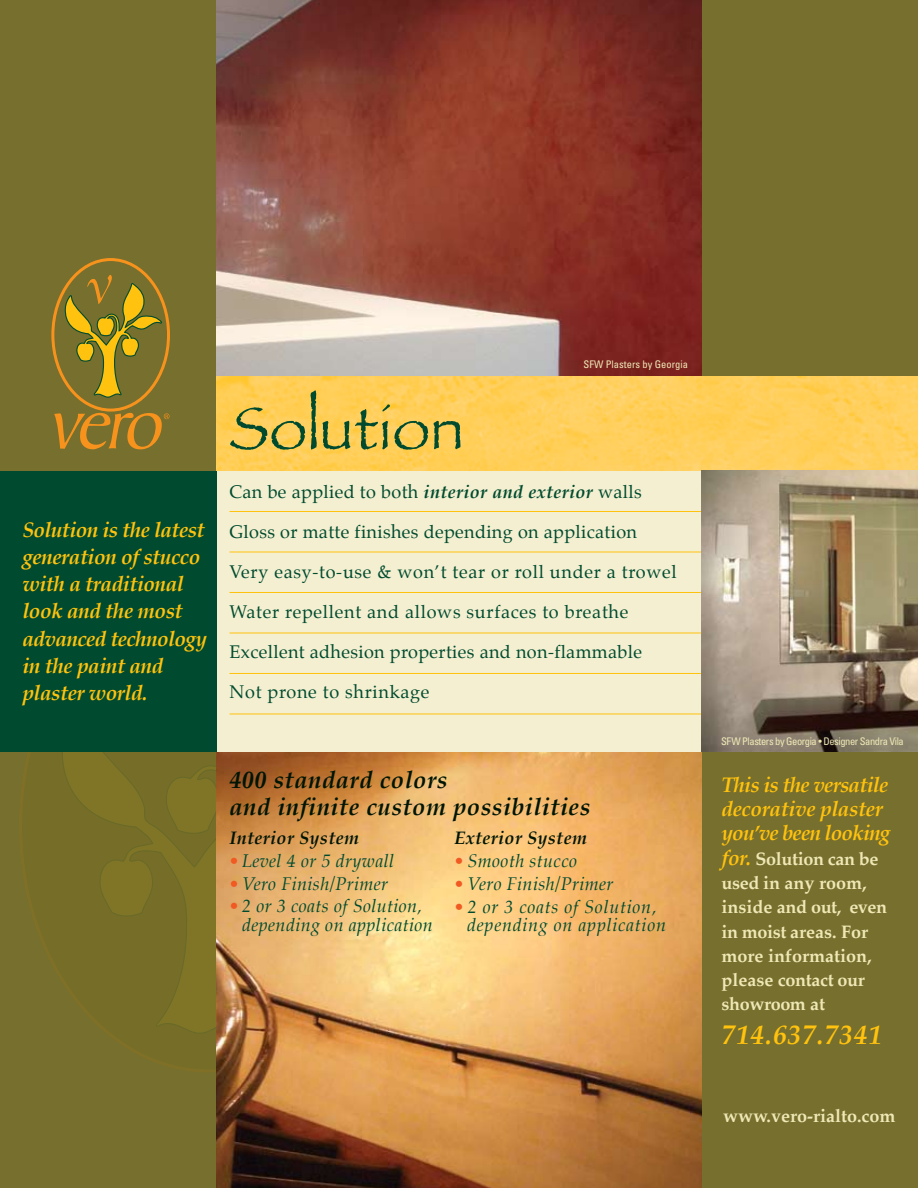
<style>
.page{position:relative;width:918px;height:1188px;background:#766f2d}
.page>*{position:absolute;margin:0;border:0;box-sizing:border-box;transform-origin:0 0}
.t1{font:61.8px "Papyrus";color:#004b2f}
.t2{font:italic 700 27px "Palatino";letter-spacing:.04em;color:#ffc20e}
.t3{font:italic 700 24px/27.3px "Palatino";letter-spacing:.02em;color:#001504}
.t4{font:italic 700 21px/27.3px "Palatino";letter-spacing:-.025em;color:#ffc20e}
.t5{font:18px "Palatino";letter-spacing:.02em;color:#004b2f}
.t6{font:italic 18px/18.3px "Palatino";letter-spacing:.02em;color:#004b2f}
.t7{font:700 18px/24.3px "Palatino";letter-spacing:-.02em;color:#efe8b6}
.t8{font:18px "Palatino";letter-spacing:.04em;color:#004b2f}
.t9{font:italic 18px/18.3px "Palatino";letter-spacing:.04em;color:#004b2f}
.t10{font:italic 700 18px "Palatino";letter-spacing:.02em;color:#001504}
.t11{font:700 18px "Palatino";color:#efe8b6}
.t12{font:condensed 10.5px "Univers";letter-spacing:-.04em;color:#efe8b6}
.t13{font:condensed 10.5px "Univers";color:#efe8b6}
.s1{font-weight:700;font-style:italic}
.s2{color:#f15a22}
.s3{font-style:italic;font-size:21px;color:#ffc20e}
</style>
<div class="page">
<svg style="left:59px;top:751px;width:157px;height:282px"></svg>
<img style="left:216px;top:0;width:486px;height:376px">
<img style="left:216px;top:751px;width:486px;height:437px">
<div style="left:202px;top:471px;width:500px;height:280px;background:#f4efd0"></div>
<img style="left:216px;top:376px;width:702px;height:95px">
<svg style="left:53px;top:260px;width:116px;height:150px"></svg>
<div style="left:51px;top:258px;width:119px;height:154px;border:3px solid #f7931d;border-radius:50%"></div>
<svg style="left:65px;top:275px;width:103px;height:125px"></svg>
<svg style="left:54px;top:412px;width:116px;height:38px"></svg>
<hr style="left:229px;top:511px;width:481px;height:1px;background:#ffc20e">
<hr style="left:229px;top:552px;width:481px;height:1px;background:#ffc20e">
<hr style="left:229px;top:592px;width:481px;height:1px;background:#ffc20e">
<hr style="left:229px;top:633px;width:481px;height:1px;background:#ffc20e">
<hr style="left:229px;top:673px;width:481px;height:1px;background:#ffc20e">
<hr style="left:229px;top:714px;width:481px;height:1px;background:#ffc20e">
<div style="left:0;top:471px;width:216px;height:280px;background:#004b2f"></div>
<img style="left:702px;top:471px;width:216px;height:280px">
<p class="t4" style="left:22px;top:516px;width:186px">Solution is the latest generation of stucco with a traditional look and the most advanced technology in the paint and plaster world.</p>
<p class="t13" style="left:584px;top:358px;width:106px">SFW Plasters by Georgia</p>
<h1 class="t1" style="left:229px;top:391px;width:236px">Solution</h1>
<p class="t5" style="left:229px;top:476px;width:414px">Can be applied to both <span class="s1">interior and exterior</span> walls</p>
<p class="t5" style="left:229px;top:516px;width:409px">Gloss or matte finishes depending on application</p>
<p class="t8" style="left:229px;top:557px;width:449px">Very easy-to-use &amp; won’t tear or roll under a trowel</p>
<p class="t8" style="left:229px;top:597px;width:400px">Water repellent and allows surfaces to breathe</p>
<p class="t5" style="left:229px;top:637px;width:414px">Excellent adhesion properties and non-flammable</p>
<p class="t8" style="left:229px;top:677px;width:202px">Not prone to shrinkage</p>
<p class="t3" style="left:229px;top:766px;width:362px">400 standard colors<br>and infinite custom possibilities</p>
<p class="t10" style="left:229px;top:824px;width:131px">Interior System</p>
<p class="t6" style="left:229px;top:852px;width:166px"><span class="s2">•</span> Level 4 or 5 drywall</p>
<p class="t6" style="left:229px;top:874px;width:160px"><span class="s2">•</span> Vero Finish/Primer</p>
<p class="t6" style="left:242px;top:897px;width:192px;text-indent:-13px"><span class="s2">•</span> 2 or 3 coats of Solution, depending on application</p>
<p class="t10" style="left:454px;top:824px;width:134px">Exterior System</p>
<p class="t6" style="left:454px;top:852px;width:124px"><span class="s2">•</span> Smooth stucco</p>
<p class="t6" style="left:454px;top:875px;width:161px"><span class="s2">•</span> Vero Finish/Primer</p>
<p class="t9" style="left:467px;top:898px;width:200px;text-indent:-13px"><span class="s2">•</span> 2 or 3 coats of Solution, depending on application</p>
<p class="t12" style="left:721px;top:734px;width:184px">SFW Plasters by Georgia • Designer Sandra Vila</p>
<p class="t4" style="left:721px;top:773px;width:170px;line-height:24.3px">This is the versatile decorative plaster you’ve been looking</p>
<p class="t7" style="left:721px;top:846px;width:167px"><span class="s3">for.</span> Solution can be used in any room, inside and out, even in moist areas. For more information, please contact our showroom at</p>
<p class="t2" style="left:721px;top:1013px;width:162px">714.637.7341</p>
<p class="t11" style="left:723px;top:1101px;width:174px">www.vero-rialto.com</p>
</div>
